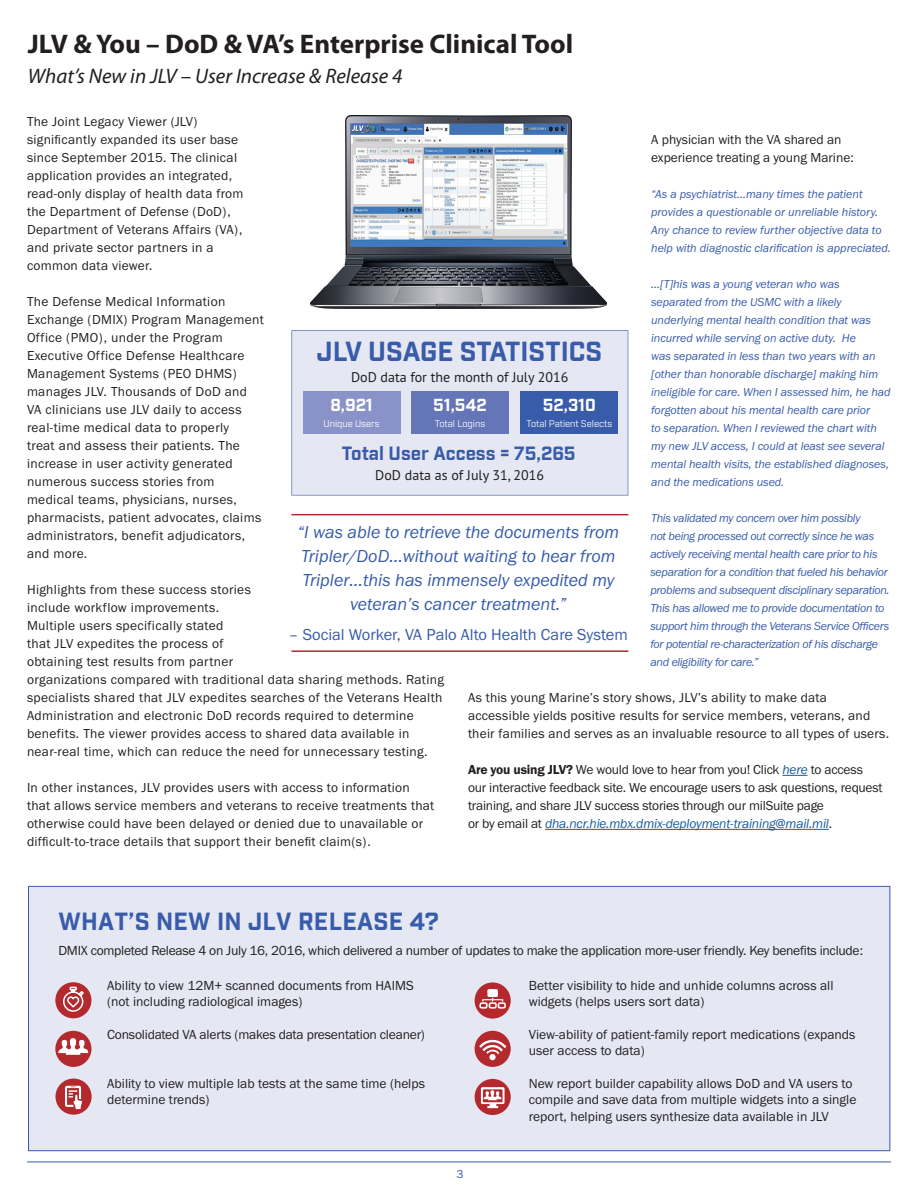
<style>
.page{position:relative;width:918px;height:1188px;background:#fff}
.page>*{position:absolute;margin:0;border:0;box-sizing:border-box;transform-origin:0 0}
.t1{font:700 27px "Myriad Pro";color:#231f20}
.t2{font:700 26.85px "Industry";color:#385caa}
.t3{font:700 24.15px "Industry";letter-spacing:.01em;color:#385caa}
.t4{font:italic 21px "Myriad Pro";color:#231f20}
.t5{font:700 18.75px "Industry";color:#385caa}
.t6{font:18px/24px "Franklin Gothic URW Boo Ita";color:#385caa;text-align:center}
.t7{font:700 16.95px "Industry";letter-spacing:-.005em;color:#fff}
.t8{font:16.5px "Franklin Gothic URW Boo";color:#385caa}
.t9{font:13.95px "PT Sans";color:#231f20}
.t10{font:13.65px/16.4px "Franklin Gothic URW Boo";color:#231f20}
.t11{font:13.65px "Franklin Gothic URW Boo";letter-spacing:-.02em;color:#231f20}
.t12{font:13.5px/18px "Franklin Gothic URW Boo";letter-spacing:.02em;color:#231f20}
.t13{font:13.5px/18px "Franklin Gothic URW Boo";letter-spacing:-.015em;color:#231f20}
.t14{font:13.5px/18px "Franklin Gothic URW Boo";color:#231f20}
.t15{font:12px/18px "Franklin Gothic URW Boo Ita";letter-spacing:-.01em;color:#385caa}
.t16{font:12px "Franklin Gothic URW Boo";color:#385caa}
.t17{font:9.3px "Industry";color:#fff}
.s1{font-family:"Franklin Gothic URW Dem"}
.s2{font-family:"Franklin Gothic URW Boo Ita";color:#175d9e}
</style>
<div class="page">
<svg style="left:782px;top:775px;width:26px;height:1px"></svg>
<hr style="left:545px;top:829px;width:284px;height:1px;background:#175d9e">
<hr style="left:27px;top:1162px;width:864px;height:1px;background:#385caa">
<img style="left:311px;top:116px;width:295px;height:192px">
<hr style="left:291px;top:514px;width:337px;height:1px;background:#b4292d">
<div style="left:292px;top:330px;width:336px;height:165px;background:#e5e7f3"></div>
<div style="left:303px;top:392px;width:98px;height:42px;background:#8a93c9"></div>
<div style="left:411px;top:392px;width:98px;height:42px;background:#6475b8"></div>
<div style="left:520px;top:392px;width:98px;height:42px;background:#385caa"></div>
<hr style="left:291px;top:650px;width:337px;height:2px;background:#b4292d">
<div style="left:29px;top:886px;width:861px;height:265px;background:#e5e7f3"></div>
<div style="left:55px;top:982px;width:36px;height:36px;background:#b4292d;border-radius:50%"></div>
<svg style="left:63px;top:986px;width:22px;height:26px"></svg>
<div style="left:55px;top:1031px;width:36px;height:36px;background:#b4292d;border-radius:50%"></div>
<svg style="left:58px;top:1038px;width:30px;height:17px"></svg>
<div style="left:475px;top:982px;width:36px;height:37px;background:#b4292d;border-radius:50%"></div>
<svg style="left:479px;top:989px;width:27px;height:20px"></svg>
<div style="left:475px;top:1031px;width:36px;height:36px;background:#b4292d;border-radius:50%"></div>
<div style="left:489px;top:1054px;width:7px;height:6px;background:#fff;border-radius:50%"></div>
<svg style="left:479px;top:1039px;width:27px;height:15px"></svg>
<div style="left:475px;top:1079px;width:36px;height:36px;background:#b4292d;border-radius:50%"></div>
<svg style="left:481px;top:1087px;width:24px;height:21px"></svg>
<div style="left:55px;top:1079px;width:37px;height:36px;background:#b4292d;border-radius:50%"></div>
<svg style="left:65px;top:1086px;width:17px;height:23px"></svg>
<p class="t1" style="left:28px;top:26px;width:547px">JLV &amp; You – DoD &amp; VA’s Enterprise Clinical Tool</p>
<p class="t4" style="left:28px;top:63px;width:376px">What’s New in JLV – User Increase &amp; Release 4</p>
<p class="t12" style="left:27px;top:112px;width:218px">The Joint Legacy Viewer (JLV) significantly expanded its user base since September 2015. The clinical application provides an integrated, read-only display of health data from the Department of Defense (DoD), Department of Veterans Affairs (VA), and private sector partners in a common data viewer.</p>
<p class="t12" style="left:27px;top:292px;width:238px">The Defense Medical Information Exchange (DMIX) Program Management Office (PMO), under the Program Executive Office Defense Healthcare Management Systems (PEO DHMS) manages JLV. Thousands of DoD and VA clinicians use JLV daily to access real-time medical data to properly<br>treat and assess their patients. The increase in user activity generated numerous success stories from medical teams, physicians, nurses, pharmacists, patient advocates, claims administrators, benefit adjudicators, and more.</p>
<p class="t12" style="left:27px;top:580px;width:418px">Highlights from these success stories<br>include workflow improvements.<br>Multiple users specifically stated<br>that JLV expedites the process of<br>obtaining test results from partner<br>organizations compared with traditional data sharing methods. Rating specialists shared that JLV expedites searches of the Veterans Health Administration and electronic DoD records required to determine benefits. The viewer provides access to shared data available in near-real time, which can reduce the need for unnecessary testing.</p>
<p class="t12" style="left:27px;top:778px;width:409px">In other instances, JLV provides users with access to information that allows service members and veterans to receive treatments that otherwise could have been delayed or denied due to unavailable or difficult-to-trace details that support their benefit claim(s).</p>
<p class="t14" style="left:651px;top:130px;width:204px">A physician with the VA shared an experience treating a young Marine:</p>
<p class="t15" style="left:651px;top:185px;width:241px">“As a psychiatrist…many times the patient provides a questionable or unreliable history.<br>Any chance to review further objective data to help with diagnostic clarification is appreciated.</p>
<p class="t15" style="left:651px;top:275px;width:241px">…[T]his was a young veteran who was separated from the USMC with a likely underlying mental health condition that was incurred while serving on active duty. He<br>was separated in less than two years with an [other than honorable discharge] making him ineligible for care. When I assessed him, he had forgotten about his mental health care prior<br>to separation. When I reviewed the chart with my new JLV access, I could at least see several mental health visits, the established diagnoses, and the medications used.</p>
<p class="t15" style="left:650px;top:509px;width:241px">This validated my concern over him possibly<br>not being processed out correctly since he was actively receiving mental health care prior to his separation for a condition that fueled his behavior problems and subsequent disciplinary separation.<br>This has allowed me to provide documentation to support him through the Veterans Service Officers for potential re-characterization of his discharge and eligibility for care.”</p>
<p class="t12" style="left:468px;top:688px;width:423px">As this young Marine’s story shows, JLV’s ability to make data accessible yields positive results for service members, veterans, and their families and serves as an invaluable resource to all types of users.</p>
<p class="t13" style="left:468px;top:760px;width:396px"><span class="s1">Are you using JLV?</span> We would love to hear from you! Click <span class="s2">here</span> to access</p>
<p class="t13" style="left:468px;top:778px;width:416px">our interactive feedback site. We encourage users to ask questions, request training, and share JLV success stories through our milSuite page<br>or by email at <span class="s2">dha.ncr.hie.mbx.dmix-deployment-training@mail.mil</span>.</p>
<p class="t2" style="left:317px;top:335px;width:287px">JLV USAGE STATISTICS</p>
<p class="t9" style="left:351px;top:368px;width:219px">DoD data for the month of July 2016</p>
<p class="t7" style="left:330px;top:395px;width:44px">8,921</p>
<p class="t17" style="left:324px;top:418px;width:57px">Unique Users</p>
<p class="t7" style="left:433px;top:395px;width:55px">51,542</p>
<p class="t7" style="left:543px;top:395px;width:55px">52,310</p>
<p class="t17" style="left:435px;top:418px;width:52px">Total Logins</p>
<p class="t17" style="left:526px;top:418px;width:87px">Total Patient Selects</p>
<p class="t5" style="left:342px;top:442px;width:235px">Total User Access = 75,265</p>
<p class="t9" style="left:375px;top:466px;width:170px">DoD data as of July 31, 2016</p>
<p class="t6" style="left:298px;top:520px;width:323px">“I was able to retrieve the documents from Tripler/DoD…without waiting to hear from Tripler…this has immensely expedited my veteran’s cancer treatment.”</p>
<p class="t8" style="left:289px;top:624px;width:341px">– Social Worker, VA Palo Alto Health Care System</p>
<p class="t3" style="left:58px;top:907px;width:382px">WHAT’S NEW IN JLV RELEASE 4?</p>
<p class="t11" style="left:58px;top:942px;width:806px">DMIX completed Release 4 on July 16, 2016, which delivered a number of updates to make the application more-user friendly. Key benefits include:</p>
<p class="t10" style="left:107px;top:977px;width:308px">Ability to view 12M+ scanned documents from HAIMS (not including radiological images)</p>
<p class="t10" style="left:107px;top:1026px;width:319px">Consolidated VA alerts (makes data presentation cleaner)</p>
<p class="t10" style="left:107px;top:1075px;width:319px">Ability to view multiple lab tests at the same time (helps determine trends)</p>
<p class="t16" style="left:457px;top:1167px;width:9px">3</p>
<p class="t10" style="left:529px;top:977px;width:306px">Better visibility to hide and unhide columns across all widgets (helps users sort data)</p>
<p class="t10" style="left:529px;top:1026px;width:328px">View-ability of patient-family report medications (expands user access to data)</p>
<p class="t10" style="left:529px;top:1075px;width:329px">New report builder capability allows DoD and VA users to compile and save data from multiple widgets into a single report, helping users synthesize data available in JLV</p>
</div>
